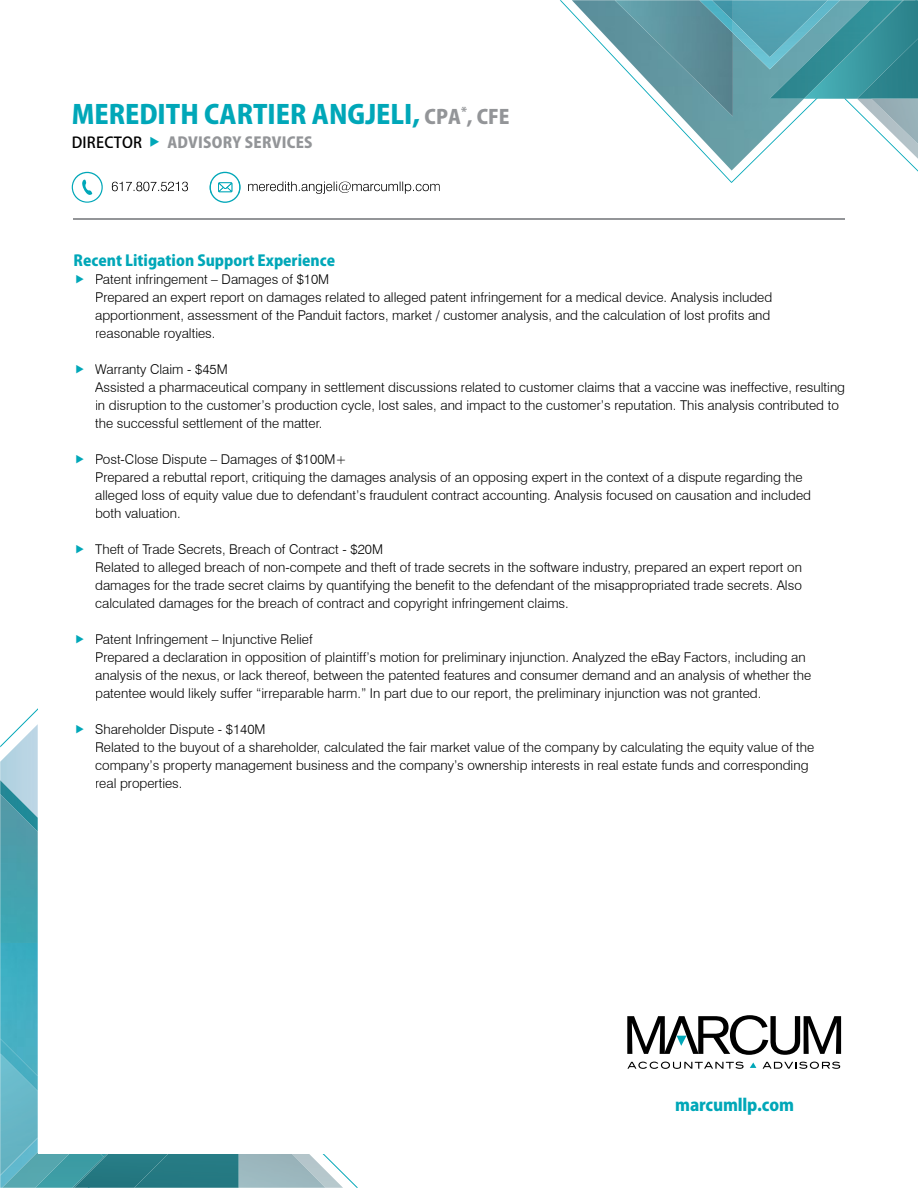
<style>
.page{position:relative;width:918px;height:1188px;background:#fff}
.page>*{position:absolute;margin:0;border:0;box-sizing:border-box;transform-origin:0 0}
.t1{font:800 25.95px "Koz Go Pro";color:#00a7b8}
.t2{font:800 16.5px "Koz Go Pro";letter-spacing:-.01em;color:#00a7b8}
.t3{font:800 15px "Koz Go Pro";color:#00a7b8}
.t4{font:800 15px "Koz Go Pro";letter-spacing:.015em;color:#939598}
.t5{font:300 13.5px/18px "Swiss 721 BT";color:#000}
.s1{font-size:19.5px;color:#939598}
.s2{font-weight:500;color:#000}
.s3{color:#00a7b8}
</style>
<div class="page">
<svg style="left:22px;top:708px;width:16px;height:16px"></svg>
<svg style="left:325px;top:1155px;width:33px;height:33px"></svg>
<div style="left:169px;top:1154px;width:70px;height:34px;background:#257a83"></div>
<img style="left:240px;top:1154px;width:85px;height:34px">
<img style="left:239px;top:1100px;width:1px;height:88px">
<img style="left:38px;top:1154px;width:34px;height:34px">
<div style="left:0;top:1091px;width:38px;height:47px;background:#67b6c6"></div>
<img style="left:0;top:1138px;width:38px;height:50px">
<img style="left:0;top:724px;width:38px;height:56px">
<svg style="left:72px;top:1154px;width:97px;height:34px"></svg>
<img style="left:0;top:832px;width:38px;height:207px">
<img style="left:0;top:1039px;width:38px;height:52px">
<img style="left:0;top:780px;width:38px;height:52px">
<svg style="left:560px;top:0;width:358px;height:183px"></svg>
<img style="left:615px;top:0;width:118px;height:116px">
<img style="left:733px;top:0;width:107px;height:69px">
<img style="left:700px;top:0;width:33px;height:33px">
<div style="left:38px;top:651px;width:328px;height:502px;background:#fff"></div>
<hr style="left:73px;top:219px;width:772px;height:1px;background:#939598">
<svg style="left:627px;top:1062px;width:117px;height:7px"></svg>
<svg style="left:763px;top:1062px;width:77px;height:7px"></svg>
<svg style="left:627px;top:1015px;width:214px;height:40px"></svg>
<svg style="left:750px;top:1063px;width:6px;height:5px"></svg>
<svg style="left:72px;top:172px;width:31px;height:31px"></svg>
<svg style="left:112px;top:172px;width:328px;height:31px"></svg>
<h1 class="t1" style="left:72px;top:97px;width:439px">MEREDITH CARTIER ANGJELI, <span class="s1">CPA</span><sup>*</sup><span class="s1">, CFE</span></h1>
<p class="t4" style="left:72px;top:132px;width:242px"><span class="s2">DIRECTOR</span> <span class="s3">◆</span> ADVISORY SERVICES</p>
<p class="t3" style="left:74px;top:251px;width:263px">Recent Litigation Support Experience</p>
<p class="t5" style="left:95px;top:270px;width:679px">Patent infringement – Damages of $10M<br>Prepared an expert report on damages related to alleged patent infringement for a medical device. Analysis included apportionment, assessment of the Panduit factors, market / customer analysis, and the calculation of lost profits and reasonable royalties.</p>
<p class="t5" style="left:95px;top:360px;width:751px">Warranty Claim - $45M<br>Assisted a pharmaceutical company in settlement discussions related to customer claims that a vaccine was ineffective, resulting in disruption to the customer’s production cycle, lost sales, and impact to the customer’s reputation. This analysis contributed to the successful settlement of the matter.</p>
<p class="t5" style="left:95px;top:450px;width:717px">Post-Close Dispute – Damages of $100M+<br>Prepared a rebuttal report, critiquing the damages analysis of an opposing expert in the context of a dispute regarding the alleged loss of equity value due to defendant’s fraudulent contract accounting. Analysis focused on causation and included both valuation.</p>
<p class="t5" style="left:95px;top:540px;width:708px">Theft of Trade Secrets, Breach of Contract - $20M<br>Related to alleged breach of non-compete and theft of trade secrets in the software industry, prepared an expert report on damages for the trade secret claims by quantifying the benefit to the defendant of the misappropriated trade secrets. Also calculated damages for the breach of contract and copyright infringement claims.</p>
<p class="t5" style="left:95px;top:630px;width:718px">Patent Infringement – Injunctive Relief<br>Prepared a declaration in opposition of plaintiff’s motion for preliminary injunction. Analyzed the eBay Factors, including an analysis of the nexus, or lack thereof, between the patented features and consumer demand and an analysis of whether the patentee would likely suffer “irreparable harm.” In part due to our report, the preliminary injunction was not granted.</p>
<p class="t5" style="left:95px;top:720px;width:721px">Shareholder Dispute - $140M<br>Related to the buyout of a shareholder, calculated the fair market value of the company by calculating the equity value of the company’s property management business and the company’s ownership interests in real estate funds and corresponding real properties.</p>
<p class="t2" style="left:675px;top:1094px;width:120px">marcumllp.com</p>
</div>
